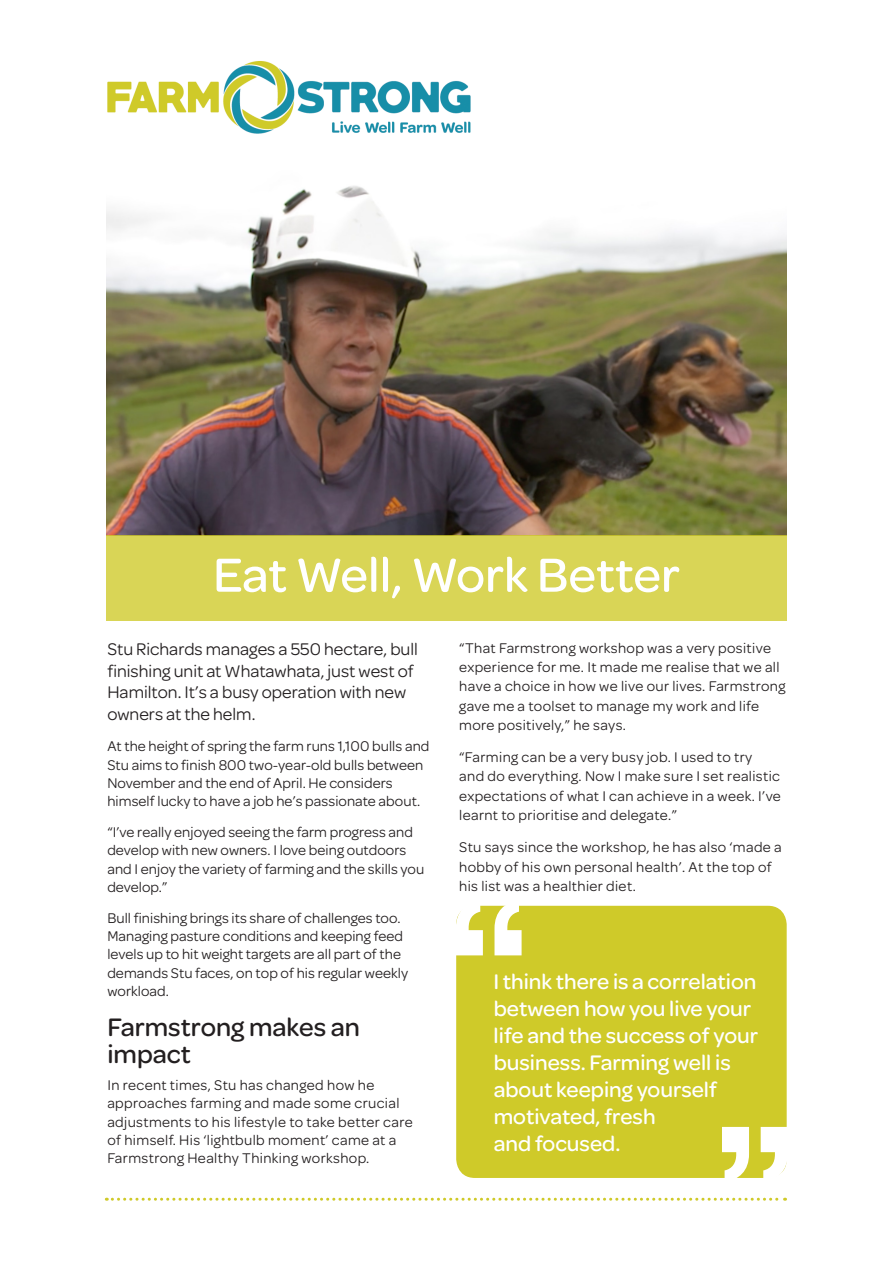
<style>
.page{position:relative;width:893px;height:1263px;background:#fff}
.page>*{position:absolute;margin:0;border:0;box-sizing:border-box;transform-origin:0 0}
.FS_Head_1{font:500 51px "Omnes";color:#fff}
.FS_Head_2{font:500 27px/27.3px "Omnes";color:#231f20}
.FS_Quote_1{font:500 22.5px/27px "Omnes";color:#fff}
.FS_Quote_1-2{font:18px/21.9px "Omnes";color:#231f20}
.FS_Body{font:15px/18.3px "Omnes";letter-spacing:.02em;color:#231f20}
</style>
<div class="page">
<img style="left:106px;top:186px;width:681px;height:350px">
<div style="left:106px;top:536px;width:681px;height:85px;background:#d9d556"></div>
<div style="left:457px;top:906px;width:329px;height:271px;background:#cfca29;border-radius:18px"></div>
<div style="left:456px;top:906px;width:331px;height:272px;border:2px solid #cfca29;border-radius:18px"></div>
<svg style="left:456px;top:905px;width:66px;height:50px"></svg>
<svg style="left:722px;top:1127px;width:65px;height:51px"></svg>
<img style="left:107px;top:61px;width:364px;height:73px">
<svg style="left:106px;top:1198px;width:679px;height:3px"></svg>
<p class="FS_Head_1" style="left:213px;top:539px;width:468px">Eat Well, Work Better</p>
<p class="FS_Quote_1-2" style="left:107px;top:637px;width:312px">Stu Richards manages a 550 hectare, bull finishing unit at Whatawhata, just west of Hamilton. It’s a busy operation with new owners at the helm.</p>
<p class="FS_Body" style="left:107px;top:736px;width:324px">At the height of spring the farm runs 1,100 bulls and Stu aims to finish 800 two-year-old bulls between November and the end of April. He considers himself lucky to have a job he’s passionate about.</p>
<p class="FS_Body" style="left:107px;top:822px;width:318px">“I’ve really enjoyed seeing the farm progress and develop with new owners. I love being outdoors and I enjoy the variety of farming and the skills you develop.”</p>
<p class="FS_Body" style="left:107px;top:908px;width:302px">Bull finishing brings its share of challenges too.<br>Managing pasture conditions and keeping feed levels up to hit weight targets are all part of the demands Stu faces, on top of his regular weekly workload.</p>
<p class="FS_Head_2" style="left:107px;top:1012px;width:254px">Farmstrong makes an impact</p>
<p class="FS_Body" style="left:107px;top:1075px;width:307px">In recent times, Stu has changed how he approaches farming and made some crucial adjustments to his lifestyle to take better care of himself. His ‘lightbulb moment’ came at a Farmstrong Healthy Thinking workshop.</p>
<p class="FS_Body" style="left:459px;top:637px;width:328px;line-height:19.4px">“That Farmstrong workshop was a very positive experience for me. It made me realise that we all have a choice in how we live our lives. Farmstrong gave me a toolset to manage my work and life more positively,” he says.</p>
<p class="FS_Body" style="left:459px;top:746px;width:323px;line-height:19.4px">“Farming can be a very busy job. I used to try and do everything. Now I make sure I set realistic expectations of what I can achieve in a week. I’ve learnt to prioritise and delegate.”</p>
<p class="FS_Body" style="left:459px;top:837px;width:324px;line-height:19.4px">Stu says since the workshop, he has also ‘made a hobby of his own personal health’. At the top of his list was a healthier diet.</p>
<p class="FS_Quote_1" style="left:493px;top:966px;width:266px">I think there is a correlation between how you live your life and the success of your business. Farming well is about keeping yourself motivated, fresh<br>and focused.</p>
</div>
